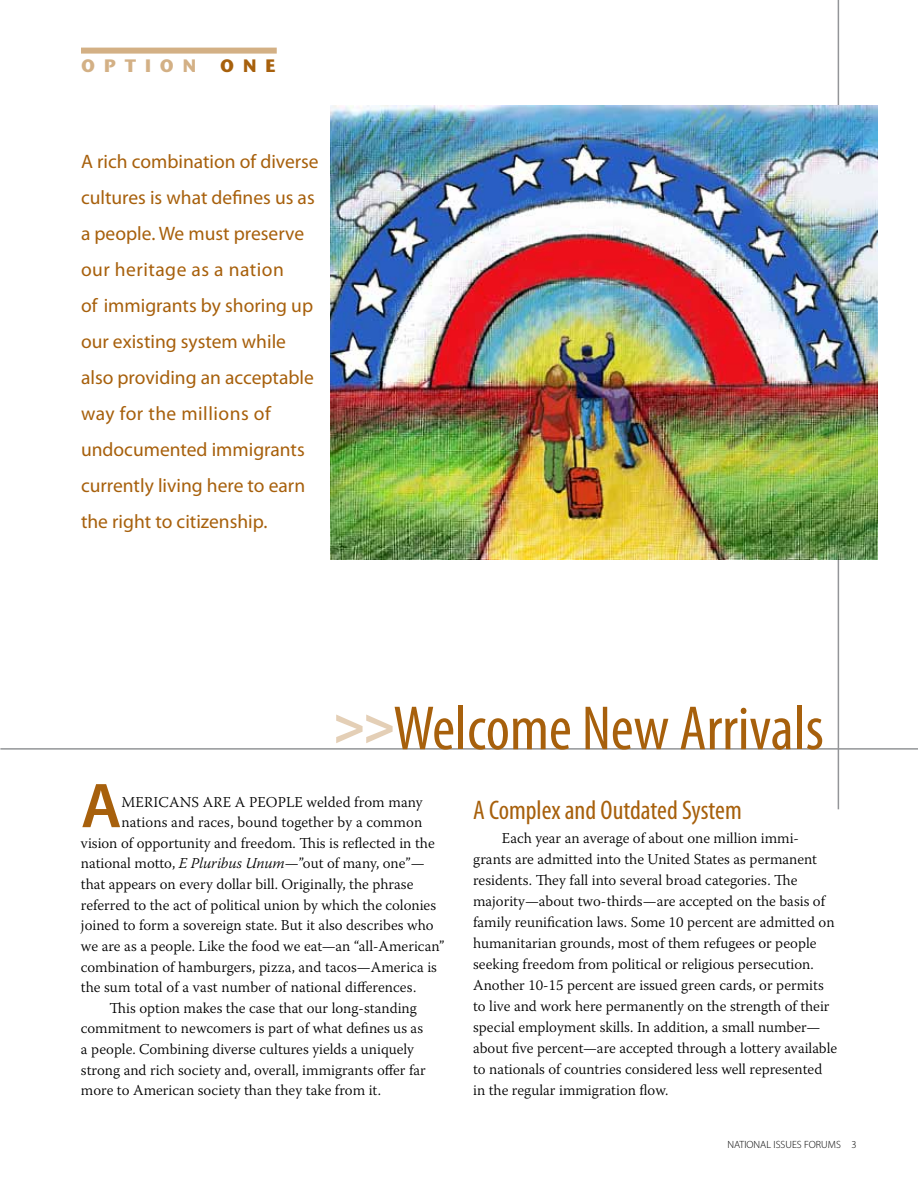
<style>
.page{position:relative;width:918px;height:1188px;background:#fff}
.page>*{position:absolute;margin:0;border:0;box-sizing:border-box;transform-origin:0 0}
.t1{font:600 63.9px "Myriad Pro";color:#a7600c}
.t2{font:condensed 63px "Myriad Pro";color:#a7600c}
.t3{font:condensed 27px "Myriad Pro";color:#a7600c}
.t4{font:19.5px/36px "Myriad Pro";color:#a7600c}
.t5{font:700 18px "Stone Sans Std";letter-spacing:.5em;color:#d3b085}
.t6{font:700 18px "Stone Sans Std";color:#a7600c}
.t7{font:300 15px/21px "Warnock Pro";color:#000}
.t8{font:300 10.5px "Myriad Pro";color:#000}
.s1{font-weight:900;font-size:54px;color:#e4cfb6}
.s2{font-style:italic}
</style>
<div class="page">
<div style="left:81px;top:48px;width:196px;height:6px;background:#d3b085"></div>
<hr style="left:838px;top:0;width:1px;height:809px;background:#939598">
<img style="left:330px;top:105px;width:548px;height:454px">
<hr style="left:0;top:748px;width:918px;height:2px;background:#939598">
<p class="t5" style="left:81px;top:55px;width:117px">OPTION</p>
<p class="t6" style="left:220px;top:55px;width:57px">ONE</p>
<p class="t4" style="left:81px;top:144px;width:239px">A rich combination of diverse cultures is what defines us as a people. We must preserve our heritage as a nation<br>of immigrants by shoring up our existing system while also providing an acceptable way for the millions of undocumented immigrants currently living here to earn the right to citizenship.</p>
<h2 class="t2" style="left:333px;top:694px;width:492px"><span class="s1">&gt;&gt;</span>Welcome New Arrivals</h2>
<h1 class="t1" style="left:81px;top:770px;width:42px">A</h1>
<p class="t7" style="left:122px;top:791px;width:303px">MERICANS ARE A PEOPLE welded from many</p>
<p class="t7" style="left:122px;top:812px;width:302px">nations and races, bound together by a common</p>
<p class="t7" style="left:81px;top:832px;width:355px">vision of opportunity and freedom. This is reflected in the</p>
<p class="t7" style="left:81px;top:853px;width:345px">national motto, <span class="s2">E Pluribus Unum</span>—”out of many, one”—</p>
<p class="t7" style="left:81px;top:873px;width:334px">that appears on every dollar bill. Originally, the phrase</p>
<p class="t7" style="left:81px;top:894px;width:357px">referred to the act of political union by which the colonies</p>
<p class="t7" style="left:81px;top:915px;width:354px">joined to form a sovereign state. But it also describes who</p>
<p class="t7" style="left:81px;top:935px;width:365px">we are as a people. Like the food we eat—an “all-American”</p>
<p class="t7" style="left:81px;top:956px;width:357px">combination of hamburgers, pizza, and tacos—America is</p>
<p class="t7" style="left:81px;top:977px;width:337px">the sum total of a vast number of national differences.</p>
<p class="t7" style="left:109px;top:997px;width:309px">This option makes the case that our long-standing</p>
<p class="t7" style="left:81px;top:1018px;width:344px">commitment to newcomers is part of what defines us as</p>
<p class="t7" style="left:81px;top:1038px;width:334px">a people. Combining diverse cultures yields a uniquely</p>
<p class="t7" style="left:81px;top:1059px;width:346px">strong and rich society and, overall, immigrants offer far</p>
<p class="t7" style="left:81px;top:1080px;width:302px">more to American society than they take from it.</p>
<h3 class="t3" style="left:473px;top:796px;width:270px">A Complex and Outdated System</h3>
<p class="t7" style="left:473px;top:828px;width:365px;text-indent:29px">Each year an average of about one million immi&shy;grants are admitted into the United States as permanent residents. They fall into several broad categories. The majority—about two-thirds—are accepted on the basis of family reunification laws. Some 10 percent are admitted on humanitarian grounds, most of them refugees or people seeking freedom from political or religious persecution.<br>Another 10-15 percent are issued green cards, or permits to live and work here permanently on the strength of their special employment skills. In addition, a small number— about five percent—are accepted through a lottery available to nationals of countries considered less well represented in the regular immigration flow.</p>
<p class="t8" style="left:727px;top:1138px;width:131px">NATIONAL ISSUES FORUMS 3</p>
</div>
